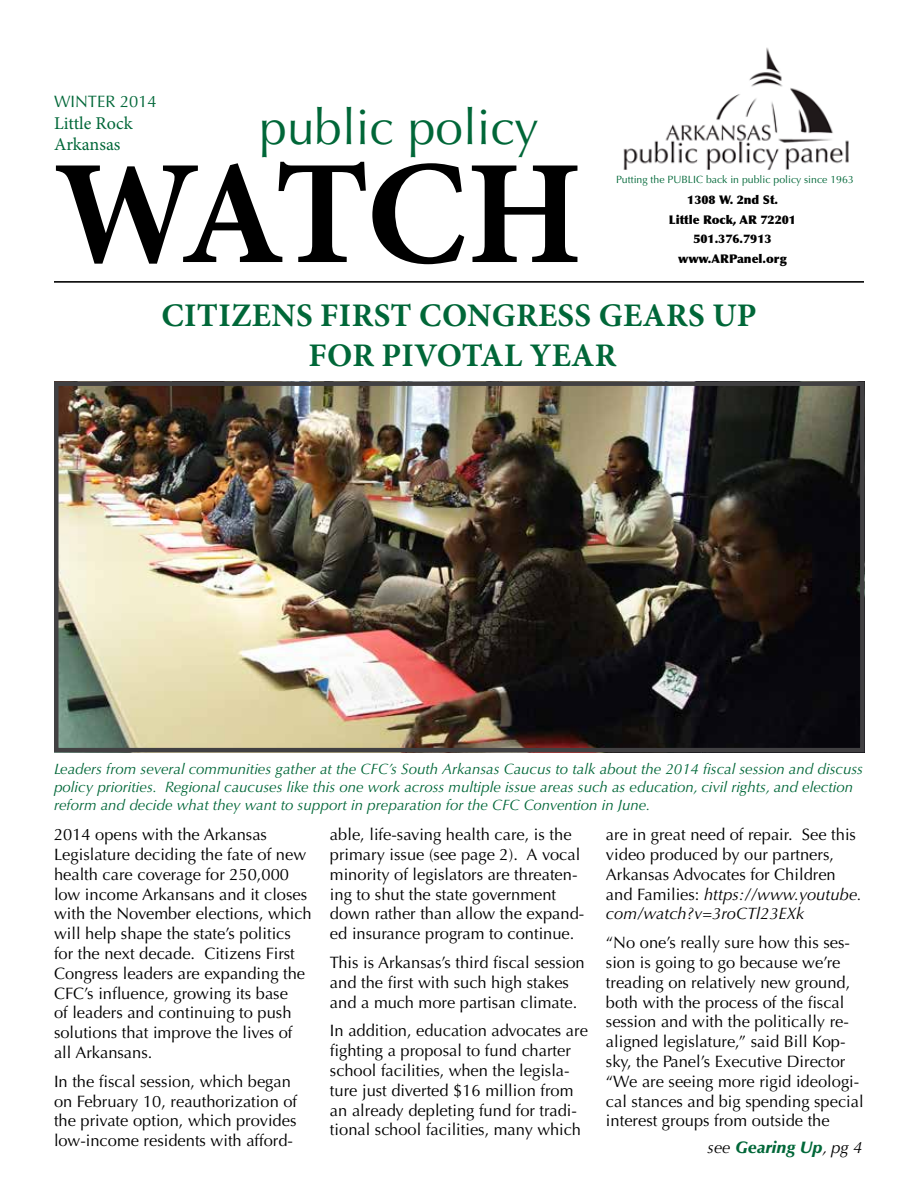
<style>
.page{position:relative;width:918px;height:1188px;background:#fff}
.page>*{position:absolute;margin:0;border:0;box-sizing:border-box;transform-origin:0 0}
.t1{font:700 148.5px "Minion Pro";letter-spacing:-.05em;color:#000}
.t2{font:49.5px "Optima";color:#006738}
.t3{font:700 33px/39.6px "Minion Pro";letter-spacing:.01em;color:#006738;text-align:center}
.t4{font:18px/21.6px "Minion Pro";letter-spacing:-.005em;color:#006738}
.t5{font:16.5px/19.8px "Optima";color:#000}
.t6{font:italic 900 16.5px "Optima";color:#006738}
.t7{font:16.5px "Optima";color:#006738}
.t8{font:italic 15px/18px "Optima";color:#006738}
.t9{font:900 12px/19.5px "Optima";color:#000;text-align:center}
.t10{font:10.5px "Optima";color:#006738}
.s1{font-style:italic}
.s2{font-weight:400;color:#000}
</style>
<div class="page">
<hr style="left:54px;top:281px;width:810px;height:1px;background:#000">
<hr style="left:54px;top:282px;width:810px;height:1px;background:#000">
<img style="left:623px;top:47px;width:226px;height:123px">
<img style="left:59px;top:386px;width:801px;height:361px">
<div style="left:54px;top:381px;width:811px;height:371px;border:4px solid #414042"></div>
<p class="t7" style="left:54px;top:92px;width:104px">WINTER 2014</p>
<p class="t4" style="left:54px;top:112px;width:80px">Little Rock<br>Arkansas</p>
<h2 class="t2" style="left:260px;top:98px;width:281px">public policy</h2>
<h1 class="t1" style="left:54px;top:110px;width:530px">WATCH</h1>
<p class="t10" style="left:616px;top:174px;width:239px">Putting the PUBLIC back in public policy since 1963</p>
<p class="t9" style="left:669px;top:191px;width:129px">1308 W. 2nd St.<br>Little Rock, AR 72201<br>501.376.7913 www.ARPanel.org</p>
<h3 class="t3" style="left:161px;top:295px;width:597px">CITIZENS FIRST CONGRESS GEARs UP<br>FOR PIVOTAL YEAR</h3>
<p class="t8" style="left:54px;top:760px;width:811px">Leaders from several communities gather at the CFC’s South Arkansas Caucus to talk about the 2014 fiscal session and discuss policy priorities. Regional caucuses like this one work across multiple issue areas such as education, civil rights, and election reform and decide what they want to support in preparation for the CFC Convention in June.</p>
<p class="t5" style="left:54px;top:825px;width:259px">2014 opens with the Arkansas<br>Legislature deciding the fate of new health care coverage for 250,000 low income Arkansans and it closes with the November elections, which will help shape the state’s politics for the next decade. Citizens First<br>Congress leaders are expanding the<br>CFC’s influence, growing its base<br>of leaders and continuing to push solutions that improve the lives of all Arkansans.</p>
<p class="t5" style="left:54px;top:1072px;width:245px">In the fiscal session, which began on February 10, reauthorization of the private option, which provides low-income residents with afford-</p>
<p class="t5" style="left:330px;top:825px;width:256px">able, life-saving health care, is the primary issue (see page 2). A vocal minority of legislators are threaten&shy;ing to shut the state government down rather than allow the expand&shy;ed insurance program to continue.</p>
<p class="t5" style="left:330px;top:953px;width:256px">This is Arkansas’s third fiscal session and the first with such high stakes and a much more partisan climate.</p>
<p class="t5" style="left:330px;top:1021px;width:259px">In addition, education advocates are fighting a proposal to fund charter school facilities, when the legisla&shy;ture just diverted $16 million from an already depleting fund for tradi&shy;tional school facilities, many which</p>
<p class="t5" style="left:606px;top:825px;width:257px">are in great need of repair. See this video produced by our partners, Arkansas Advocates for Children and Families: <span class="s1">https://www.youtube. com/watch?v=3roCTl23EXk</span></p>
<p class="t5" style="left:606px;top:933px;width:259px">“No one’s really sure how this ses&shy;sion is going to go because we’re treading on relatively new ground, both with the process of the fiscal session and with the politically re&shy;aligned legislature,” said Bill Kop&shy;sky, the Panel’s Executive Director “We are seeing more rigid ideologi&shy;cal stances and big spending special interest groups from outside the</p>
<p class="t6" style="left:708px;top:1137px;width:156px"><span class="s2">see</span> Gearing Up<span class="s2">, pg 4</span></p>
</div>
